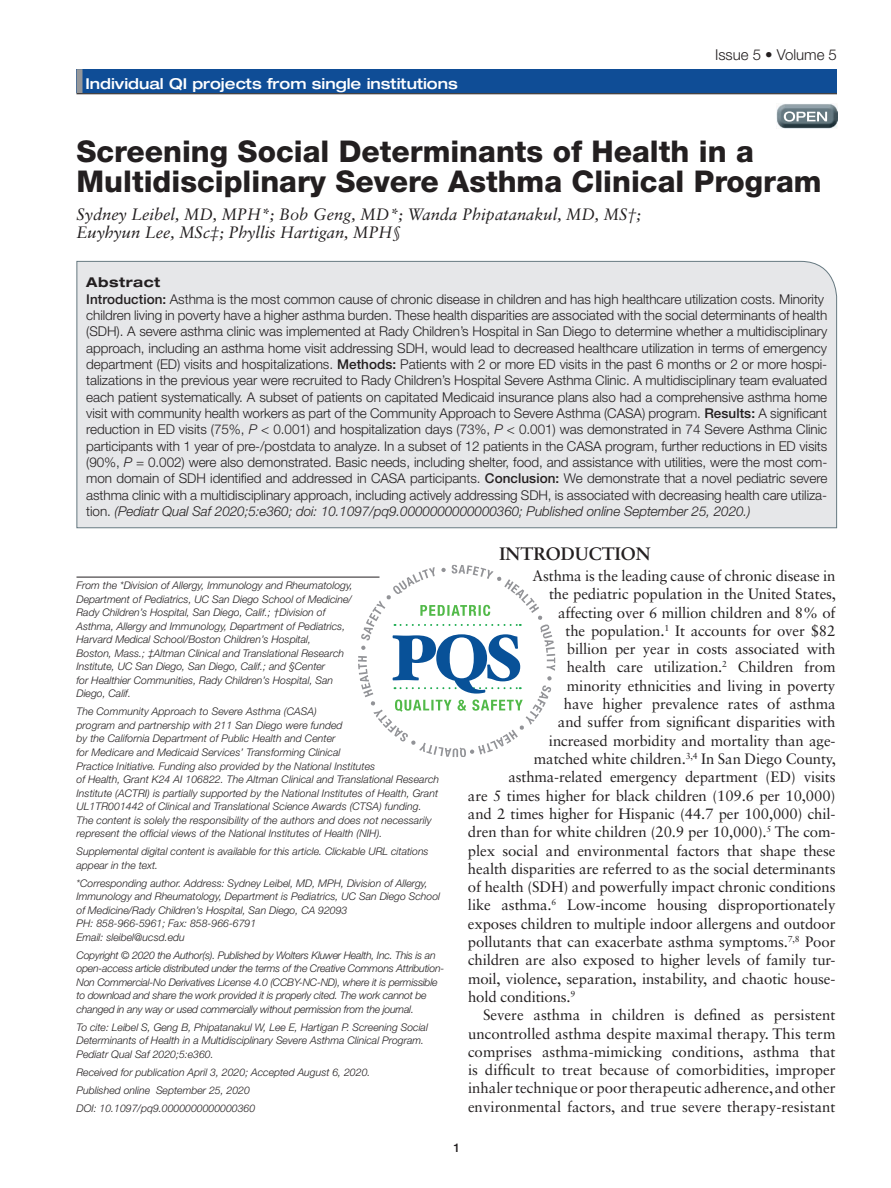
<style>
.page{position:relative;width:891px;height:1188px;background:#fff}
.page>*{position:absolute;margin:0;border:0;box-sizing:border-box;transform-origin:0 0}
.t1{font:800 30px/30.5px "Helvetica Neue LT Std";color:#231f20}
.t2{font:700 18px "Sabon LT Std";color:#231f20}
.t3{font:italic 16.5px/18.5px "Sabon LT Std";color:#231f20}
.t4{font:15px "Sabon LT Std";letter-spacing:-.01em;color:#231f20}
.t5{font:500 expanded 15px "Helvetica Neue LT Std";color:#fff}
.t6{font:300 15px "Helvetica Neue LT Std";color:#231f20}
.t7{font:300 13.5px/16.4px "Helvetica Neue LT Std";letter-spacing:-.005em;color:#231f20}
.t8{font:500 12px "Helvetica Neue LT Std";color:#231f20}
.t9{font:italic 300 10.5px/13.5px "Helvetica Neue LT Std";color:#231f20}
.t10{font:italic 300 10.5px/13.5px "Helvetica Neue LT Std";letter-spacing:-.02em;color:#231f20}
.s1{font-weight:700;font-stretch:expanded}
.s2{font-weight:500}
.s3{font-style:italic}
</style>
<div class="page">
<img style="left:776px;top:104px;width:61px;height:25px">
<svg style="left:784px;top:111px;width:43px;height:11px"></svg>
<div style="left:76px;top:261px;width:761px;height:268px;background:#e6e7e9"></div>
<hr style="left:76px;top:577px;width:304px;height:1px;background:#231f20">
<svg style="left:358px;top:565px;width:197px;height:192px"></svg>
<div style="left:76px;top:69px;width:761px;height:24px;background:#0f4d96"></div>
<div style="left:76px;top:69px;width:6px;height:24px;background:#95979a"></div>
<hr style="left:76px;top:93px;width:761px;height:1px;background:#231f20">
<h3 class="t5" style="left:86px;top:74px;width:374px">Individual QI projects from single institutions</h3>
<h3 class="t6" style="left:715px;top:46px;width:123px">Issue 5 • Volume 5</h3>
<h1 class="t1" style="left:76px;top:136px;width:747px">Screening Social Determinants of Health in a<br>Multidisciplinary Severe Asthma Clinical Program</h1>
<h3 class="t3" style="left:76px;top:205px;width:566px">Sydney Leibel, MD, MPH*; Bob Geng, MD*; Wanda Phipatanakul, MD, MS†;<br>Euyhyun Lee, MSc‡; Phyllis Hartigan, MPH§</h3>
<p class="t7" style="left:86px;top:274px;width:743px"><span class="s1">Abstract<br></span><span class="s2">Introduction:</span> Asthma is the most common cause of chronic disease in children and has high healthcare utilization costs. Minority children living in poverty have a higher asthma burden. These health disparities are associated with the social determinants of health (SDH). A severe asthma clinic was implemented at Rady Children’s Hospital in San Diego to determine whether a multidisciplinary approach, including an asthma home visit addressing SDH, would lead to decreased healthcare utilization in terms of emergency department (ED) visits and hospitalizations. <span class="s2">Methods:</span> Patients with 2 or more ED visits in the past 6 months or 2 or more hospi&shy;talizations in the previous year were recruited to Rady Children’s Hospital Severe Asthma Clinic. A multidisciplinary team evaluated each patient systematically. A subset of patients on capitated Medicaid insurance plans also had a comprehensive asthma home visit with community health workers as part of the Community Approach to Severe Asthma (CASA) program. <span class="s2">Results:</span> A significant reduction in ED visits (75%, <span class="s3">P</span> &lt; 0.001) and hospitalization days (73%, <span class="s3">P</span> &lt; 0.001) was demonstrated in 74 Severe Asthma Clinic participants with 1 year of pre-/postdata to analyze. In a subset of 12 patients in the CASA program, further reductions in ED visits (90%, <span class="s3">P</span> = 0.002) were also demonstrated. Basic needs, including shelter, food, and assistance with utilities, were the most com&shy;mon domain of SDH identified and addressed in CASA participants. <span class="s2">Conclusion:</span> We demonstrate that a novel pediatric severe asthma clinic with a multidisciplinary approach, including actively addressing SDH, is associated with decreasing health care utiliza&shy;tion. <span class="s3">(Pediatr Qual Saf 2020;5:e360; doi: 10.1097/pq9.0000000000000360; Published online September 25, 2020.)</span></p>
<p class="t9" style="left:76px;top:579px;width:278px">From the *Division of Allergy, Immunology and Rheumatology, Department of Pediatrics, UC San Diego School of Medicine/ Rady Children’s Hospital, San Diego, Calif.; †Division of Asthma, Allergy and Immunology, Department of Pediatrics, Harvard Medical School/Boston Children’s Hospital,<br>Boston, Mass.; ‡Altman Clinical and Translational Research Institute, UC San Diego, San Diego, Calif.; and §Center<br>for Healthier Communities, Rady Children’s Hospital, San Diego, Calif.</p>
<p class="t9" style="left:76px;top:705px;width:364px">The Community Approach to Severe Asthma (CASA)<br>program and partnership with 211 San Diego were funded<br>by the California Department of Public Health and Center<br>for Medicare and Medicaid Services’ Transforming Clinical<br>Practice Initiative. Funding also provided by the National Institutes<br>of Health, Grant K24 AI 106822. The Altman Clinical and Translational Research Institute (ACTRI) is partially supported by the National Institutes of Health, Grant UL1TR001442 of Clinical and Translational Science Awards (CTSA) funding.<br>The content is solely the responsibility of the authors and does not necessarily represent the official views of the National Institutes of Health (NIH).</p>
<p class="t9" style="left:76px;top:844px;width:354px">Supplemental digital content is available for this article. Clickable URL citations appear in the text.</p>
<p class="t9" style="left:76px;top:876px;width:365px">*Corresponding author. Address: Sydney Leibel, MD, MPH, Division of Allergy, Immunology and Rheumatology, Department is Pediatrics, UC San Diego School of Medicine/Rady Children’s Hospital, San Diego, CA 92093<br>PH: 858-966-5961; Fax: 858-966-6791<br>Email: sleibel@ucsd.edu</p>
<p class="t10" style="left:76px;top:948px;width:369px">Copyright © 2020 the Author(s). Published by Wolters Kluwer Health, Inc. This is an open-access article distributed under the terms of the Creative Commons Attribution-Non Commercial-No Derivatives License 4.0 (CCBY-NC-ND), where it is permissible to download and share the work provided it is properly cited. The work cannot be changed in any way or used commercially without permission from the journal.</p>
<p class="t9" style="left:76px;top:1020px;width:353px">To cite: Leibel S, Geng B, Phipatanakul W, Lee E, Hartigan P. Screening Social<br>Determinants of Health in a Multidisciplinary Severe Asthma Clinical Program.<br>Pediatr Qual Saf 2020;5:e360.</p>
<p class="t9" style="left:76px;top:1063px;width:295px;line-height:18px">Received for publication April 3, 2020; Accepted August 6, 2020.<br>Published online September 25, 2020<br>DOI: 10.1097/pq9.0000000000000360</p>
<h2 class="t2" style="left:500px;top:542px;width:153px">INTRODUCTION</h2>
<h3 class="t4" style="left:532px;top:567px;width:305px">Asthma is the leading cause of chronic disease in</h3>
<h3 class="t4" style="left:549px;top:585px;width:289px">the pediatric population in the United States,</h3>
<h3 class="t4" style="left:558px;top:603px;width:279px">affecting over 6 million children and 8% of</h3>
<h3 class="t4" style="left:566px;top:622px;width:272px">the population.<sup>1</sup> It accounts for over $82</h3>
<h3 class="t4" style="left:567px;top:640px;width:270px">billion per year in costs associated with</h3>
<h3 class="t4" style="left:567px;top:658px;width:270px">health care utilization.<sup>2</sup> Children from</h3>
<h3 class="t4" style="left:567px;top:677px;width:270px">minority ethnicities and living in poverty</h3>
<h3 class="t4" style="left:564px;top:695px;width:273px">have higher prevalence rates of asthma</h3>
<h3 class="t4" style="left:558px;top:713px;width:279px">and suffer from significant disparities with</h3>
<h3 class="t4" style="left:549px;top:732px;width:288px">increased morbidity and mortality than age-</h3>
<h3 class="t4" style="left:534px;top:750px;width:304px">matched white children.<sup>3,4</sup> In San Diego County,</h3>
<h3 class="t4" style="left:508px;top:768px;width:329px">asthma-related emergency department (ED) visits</h3>
<h3 class="t4" style="left:468px;top:786px;width:369px">are 5 times higher for black children (109.6 per 10,000)</h3>
<h3 class="t4" style="left:468px;top:805px;width:369px">and 2 times higher for Hispanic (44.7 per 100,000) chil-</h3>
<h3 class="t4" style="left:468px;top:823px;width:369px">dren than for white children (20.9 per 10,000).<sup>5</sup> The com-</h3>
<h3 class="t4" style="left:468px;top:841px;width:369px">plex social and environmental factors that shape these</h3>
<h3 class="t4" style="left:468px;top:860px;width:369px">health disparities are referred to as the social determinants</h3>
<h3 class="t4" style="left:468px;top:878px;width:369px">of health (SDH) and powerfully impact chronic conditions</h3>
<h3 class="t4" style="left:468px;top:896px;width:369px">like asthma.<sup>6</sup> Low-income housing disproportionately</h3>
<h3 class="t4" style="left:468px;top:915px;width:369px">exposes children to multiple indoor allergens and outdoor</h3>
<h3 class="t4" style="left:468px;top:933px;width:369px">pollutants that can exacerbate asthma symptoms.<sup>7,8</sup> Poor</h3>
<h3 class="t4" style="left:468px;top:951px;width:369px">children are also exposed to higher levels of family tur-</h3>
<h3 class="t4" style="left:468px;top:969px;width:369px">moil, violence, separation, instability, and chaotic house-</h3>
<h3 class="t4" style="left:468px;top:988px;width:109px">hold conditions.<sup>9</sup></h3>
<h3 class="t4" style="left:483px;top:1006px;width:354px">Severe asthma in children is defined as persistent</h3>
<h3 class="t4" style="left:468px;top:1024px;width:369px">uncontrolled asthma despite maximal therapy. This term</h3>
<h3 class="t4" style="left:468px;top:1043px;width:369px">comprises asthma-mimicking conditions, asthma that</h3>
<h3 class="t4" style="left:468px;top:1061px;width:369px">is difficult to treat because of comorbidities, improper</h3>
<h3 class="t4" style="left:468px;top:1079px;width:369px">inhaler technique or poor therapeutic adherence, and other</h3>
<h3 class="t4" style="left:468px;top:1098px;width:369px">environmental factors, and true severe therapy-resistant</h3>
<p class="t8" style="left:453px;top:1140px;width:8px">1</p>
</div>
